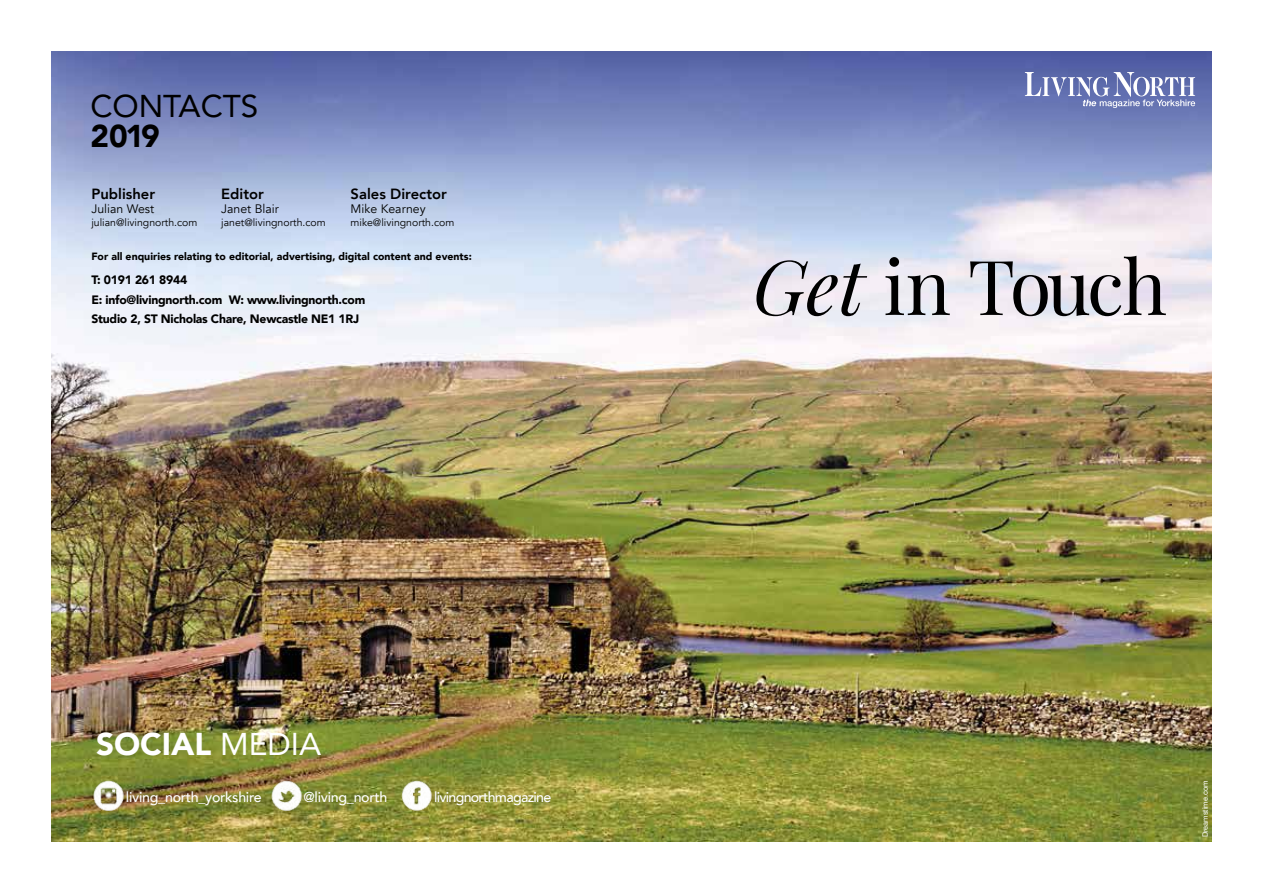
<style>
.page{position:relative;width:1263px;height:893px;background:#fff}
.page>*{position:absolute;margin:0;border:0;box-sizing:border-box;transform-origin:0 0}
.t1{font:75.9px "Playfair Display";letter-spacing:-.05em;color:#000}
.t2{font:900 31.5px "Avenir";color:#fff}
.t3{font:31.5px "Avenir";color:#000}
.t4{font:900 31.5px "Avenir";color:#000}
.t5{font:800 14.7px "Avenir";color:#000}
.t6{font:500 14.25px "Avenir";letter-spacing:-.02em;color:#fff}
.t7{font:500 14.25px "Avenir";letter-spacing:-.05em;color:#fff}
.t8{font:12.3px "Avenir";color:#000}
.t9{font:900 12.15px/19.5px "Avenir";letter-spacing:-.02em;color:#000}
.t10{font:900 10.5px "Avenir";color:#000}
.t11{font:10.5px "Avenir";color:#000}
.t12{font:7.5px "Helvetica Neue LT Std";color:#fff}
.s1{font-weight:400}
.s2{font-style:italic}
</style>
<div class="page">
<img style="left:51px;top:51px;width:1161px;height:791px">
<img style="left:92px;top:779px;width:32px;height:32px">
<img style="left:270px;top:779px;width:32px;height:32px">
<img style="left:400px;top:779px;width:32px;height:32px">
<svg style="left:1025px;top:72px;width:170px;height:36px;background:#858fc0"></svg>
<h2 class="t3" style="left:90px;top:81px;width:170px">CONTACTS</h2>
<h2 class="t4" style="left:90px;top:109px;width:71px">2019</h2>
<p class="t5" style="left:91px;top:182px;width:65px">Publisher</p>
<p class="t8" style="left:91px;top:202px;width:64px">Julian West</p>
<p class="t11" style="left:91px;top:216px;width:107px">julian@livingnorth.com</p>
<p class="t10" style="left:91px;top:248px;width:382px">For all enquiries relating to editorial, advertising, digital content and events:</p>
<p class="t9" style="left:91px;top:270px;width:275px">T: 0191 261 8944<br>E: info@livingnorth.com W: www.livingnorth.com<br>Studio 2, ST Nicholas Chare, Newcastle NE1 1RJ</p>
<p class="t5" style="left:221px;top:182px;width:44px">Editor</p>
<p class="t8" style="left:221px;top:202px;width:59px">Janet Blair</p>
<p class="t11" style="left:221px;top:216px;width:106px">janet@livingnorth.com</p>
<p class="t5" style="left:351px;top:182px;width:98px">Sales Director</p>
<p class="t8" style="left:351px;top:202px;width:76px">Mike Kearney</p>
<p class="t11" style="left:351px;top:216px;width:105px">mike@livingnorth.com</p>
<h2 class="t2" style="left:96px;top:717px;width:227px">SOCIAL <span class="s1">MEDIA</span></h2>
<h1 class="t1" style="left:753px;top:239px;width:416px"><span class="s2">Get</span> in Touch</h1>
<p class="t6" style="left:126px;top:785px;width:137px">living_north_yorkshire</p>
<p class="t6" style="left:303px;top:785px;width:85px">@living_north</p>
<p class="t7" style="left:434px;top:785px;width:119px">livingnorthmagazine</p>
<p class="t12" style="left:1201px;top:837px;width:59px;rotate:-90deg">Dreamstime.com</p>
</div>
